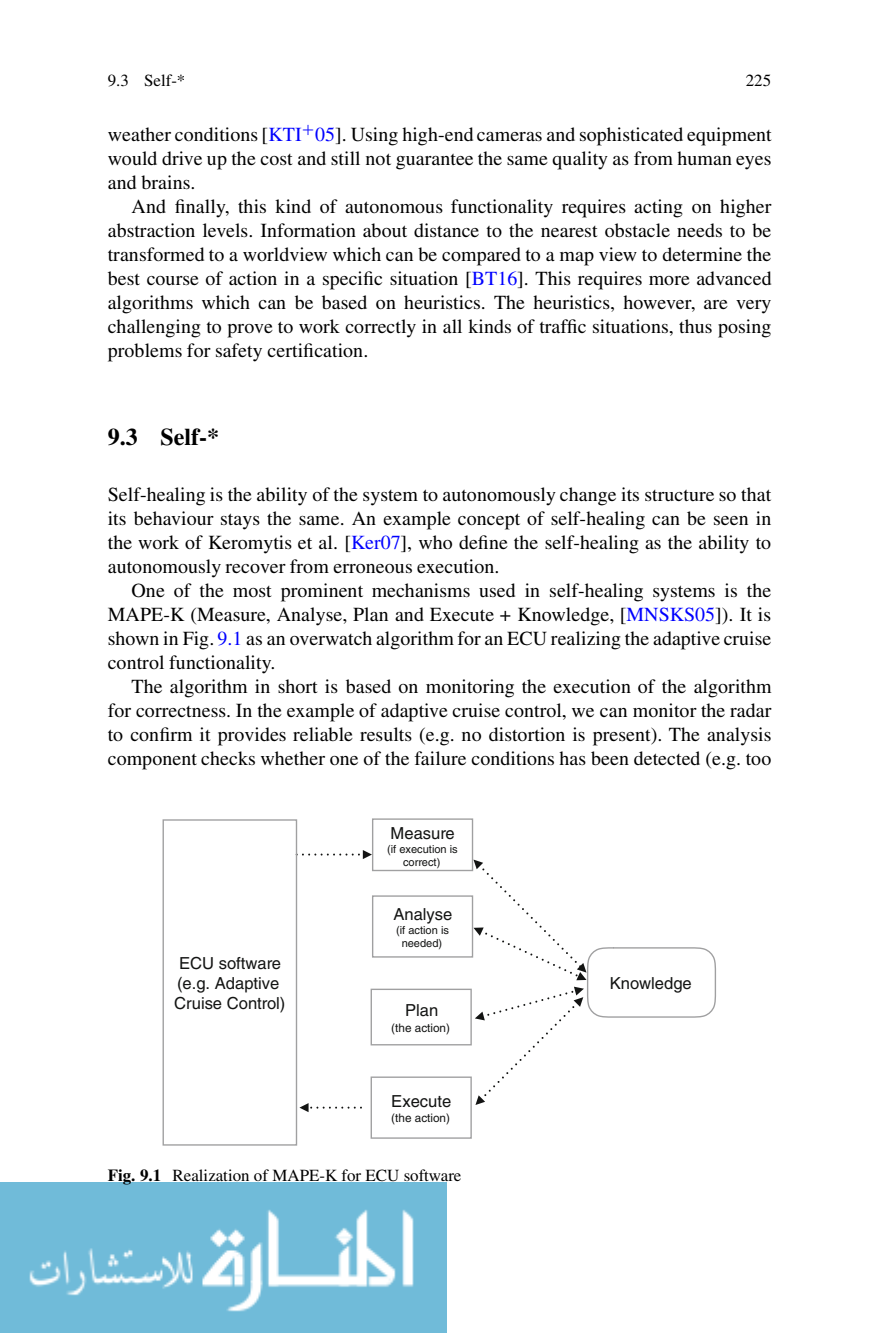
<style>
.page{position:relative;width:879px;height:1333px;background:#fff}
.page>*{position:absolute;margin:0;border:0;box-sizing:border-box;transform-origin:0 0}
.t1{font:700 24px "Kfvwfw Rxcymg Times";color:#000}
.t2{font:20px/24px "Xsfvfw Nvdhvl Times";letter-spacing:.005em;color:#000;text-align:justify}
.t3{font:17px "Xsfvfw Nvdhvl Times";letter-spacing:-.005em;color:#000}
.t4{font:16.6px/20px "Lsdtxf Vwlpym Helvetica";color:#131413}
.t5{font:11.8px "Lsdtxf Vwlpym Helvetica";color:#131413}
.t6{font:11px/13.2px "Lsdtxf Vwlpym Helvetica";color:#131413;text-align:center}
.s1{color:#00f}
.s2{font-family:"Kfvwfw Rxcymg Times";font-weight:700}
</style>
<div class="page">
<img style="left:0;top:1182px;width:446px;height:150px">
<div style="left:372px;top:818px;width:101px;height:53px;border:1px solid #a0a0a1"></div>
<div style="left:372px;top:895px;width:101px;height:62px;border:1px solid #a0a0a1"></div>
<div style="left:370px;top:988px;width:102px;height:57px;border:1px solid #a0a0a1"></div>
<div style="left:370px;top:1076px;width:102px;height:62px;border:1px solid #a0a0a1"></div>
<svg style="left:297px;top:850px;width:75px;height:9px"></svg>
<div style="left:162px;top:819px;width:135px;height:326px;border:1px solid #a0a0a1"></div>
<svg style="left:299px;top:1103px;width:63px;height:9px"></svg>
<svg style="left:473px;top:859px;width:243px;height:245px"></svg>
<p class="t3" style="left:108px;top:74px;width:79px">9.3 Self-*</p>
<p class="t3" style="left:746px;top:74px;width:27px">225</p>
<p class="t2" style="left:108px;top:124px;width:665px">weather conditions [<span class="s1">KTI</span><sup>C</sup><span class="s1">05</span>]. Using high-end cameras and sophisticated equipment would drive up the cost and still not guarantee the same quality as from human eyes and brains.</p>
<p class="t2" style="left:108px;top:196px;width:665px;text-indent:24px">And finally, this kind of autonomous functionality requires acting on higher abstraction levels. Information about distance to the nearest obstacle needs to be transformed to a worldview which can be compared to a map view to determine the best course of action in a specific situation [<span class="s1">BT16</span>]. This requires more advanced algorithms which can be based on heuristics. The heuristics, however, are very challenging to prove to work correctly in all kinds of traffic situations, thus posing problems for safety certification.</p>
<p class="t1" style="left:108px;top:428px;width:113px">9.3 Self-*</p>
<p class="t2" style="left:108px;top:484px;width:665px">Self-healing is the ability of the system to autonomously change its structure so that its behaviour stays the same. An example concept of self-healing can be seen in the work of Keromytis et al. [<span class="s1">Ker07</span>], who define the self-healing as the ability to autonomously recover from erroneous execution.</p>
<p class="t2" style="left:108px;top:580px;width:665px;text-indent:24px">One of the most prominent mechanisms used in self-healing systems is the MAPE-K (Measure, Analyse, Plan and Execute + Knowledge, [<span class="s1">MNSKS05</span>]). It is shown in Fig. <span class="s1">9.1</span> as an overwatch algorithm for an ECU realizing the adaptive cruise control functionality.</p>
<p class="t2" style="left:108px;top:676px;width:665px;text-indent:24px">The algorithm in short is based on monitoring the execution of the algorithm for correctness. In the example of adaptive cruise control, we can monitor the radar to confirm it provides reliable results (e.g. no distortion is present). The analysis component checks whether one of the failure conditions has been detected (e.g. too</p>
<p class="t4" style="left:174px;top:954px;width:113px">ECU software (e.g. Adaptive<br>Cruise Control)</p>
<p class="t4" style="left:391px;top:824px;width:66px">Measure</p>
<p class="t6" style="left:387px;top:843px;width:72px">(if execution is correct)</p>
<p class="t4" style="left:393px;top:905px;width:60px">Analyse</p>
<p class="t6" style="left:396px;top:924px;width:54px">(if action is needed)</p>
<p class="t4" style="left:405px;top:1002px;width:35px">Plan</p>
<p class="t5" style="left:391px;top:1023px;width:60px">(the action)</p>
<p class="t4" style="left:391px;top:1092px;width:61px">Execute</p>
<p class="t5" style="left:391px;top:1113px;width:60px">(the action)</p>
<p class="t3" style="left:108px;top:1169px;width:355px"><span class="s2">Fig. 9.1</span> Realization of MAPE-K for ECU software</p>
<p class="t4" style="left:610px;top:974px;width:84px">Knowledge</p>
</div>
